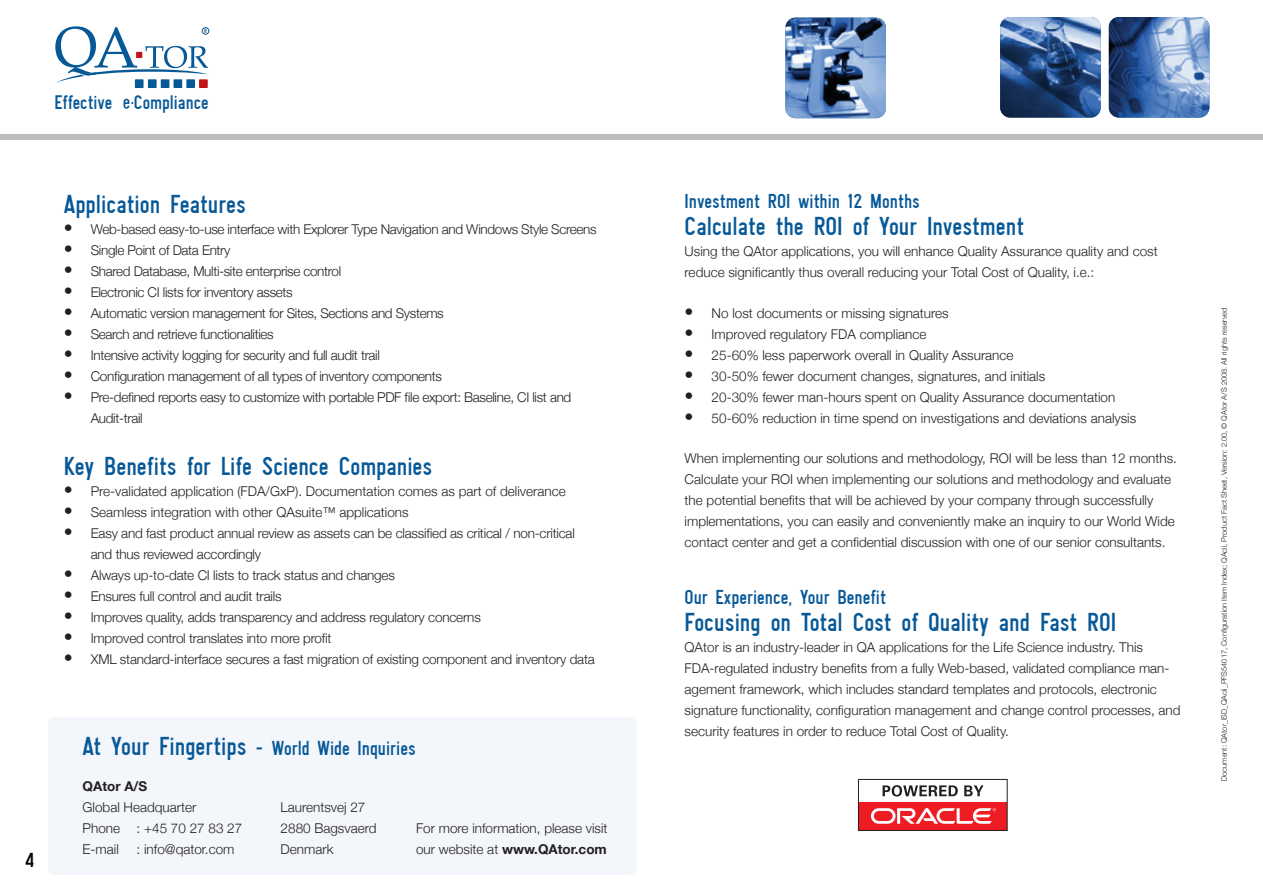
<style>
.page{position:relative;width:1263px;height:893px;background:#fff}
.page>*{position:absolute;margin:0;border:0;box-sizing:border-box;transform-origin:0 0}
.t1{font:27px "Snv D Reg Con";color:#075897}
.t2{font:21px "Snv D Reg Con";color:#075897}
.t3{font:21px "Snv D Reg Con";color:#040503}
.t4{font:20.4px "Snv D Reg Con";color:#075897}
.t5{font:300 13.5px/21px "Helvetica Neue";color:#231f20}
.t6{font:300 13.5px/21px "Helvetica Neue";letter-spacing:-.025em;color:#231f20}
.t7{font:700 13.5px "Helvetica Neue";color:#231f20}
.t8{font:300 7.5px "Helvetica Neue";color:#231f20}
.t9{font:6.3px "Snv D Reg Con";color:#075897}
.s1{font-size:18px}
.s2{font-size:27px}
.s3{font-weight:700}
</style>
<div class="page">
<div style="left:859px;top:802px;width:148px;height:28px;background:#ee1d23"></div>
<svg style="left:871px;top:808px;width:125px;height:16px"></svg>
<svg style="left:882px;top:785px;width:76px;height:11px"></svg>
<svg style="left:964px;top:785px;width:19px;height:11px"></svg>
<div style="left:858px;top:779px;width:149px;height:52px;border:1px solid #231f20"></div>
<div style="left:48px;top:717px;width:589px;height:158px;background:#f3f6fa;border-radius:7px"></div>
<div style="left:1px;top:134px;width:1262px;height:6px;background:#bcbdc0"></div>
<img style="left:1000px;top:17px;width:101px;height:101px">
<img style="left:1109px;top:17px;width:100px;height:101px">
<img style="left:785px;top:18px;width:101px;height:100px">
<div style="left:199px;top:79px;width:9px;height:9px;background:#c4121a"></div>
<svg style="left:55px;top:26px;width:153px;height:57px"></svg>
<div style="left:186px;top:79px;width:9px;height:9px;background:#075897"></div>
<div style="left:173px;top:79px;width:9px;height:9px;background:#075897"></div>
<div style="left:161px;top:79px;width:8px;height:9px;background:#075897"></div>
<div style="left:148px;top:79px;width:9px;height:9px;background:#075897"></div>
<svg style="left:124px;top:99px;width:9px;height:10px"></svg>
<div style="left:135px;top:79px;width:9px;height:9px;background:#075897"></div>
<div style="left:202px;top:27px;width:7px;height:8px;border:1px solid #075897;border-radius:50%"></div>
<p class="t9" style="left:204px;top:27px;width:4px">R</p>
<h3 class="t4" style="left:55px;top:90px;width:156px">Effective Compliance</h3>
<h2 class="t3" style="left:26px;top:848px;width:10px">4</h2>
<h1 class="t1" style="left:64px;top:188px;width:184px">Application Features</h1>
<p class="t6" style="left:64px;top:218px;width:534px"><span class="s1">•</span> Web-based easy-to-use interface with Explorer Type Navigation and Windows Style Screens</p>
<p class="t6" style="left:64px;top:239px;width:168px"><span class="s1">•</span> Single Point of Data Entry</p>
<p class="t6" style="left:64px;top:260px;width:279px"><span class="s1">•</span> Shared Database, Multi-site enterprise control</p>
<p class="t6" style="left:64px;top:281px;width:230px"><span class="s1">•</span> Electronic CI lists for inventory assets</p>
<p class="t6" style="left:64px;top:302px;width:381px"><span class="s1">•</span> Automatic version management for Sites, Sections and Systems</p>
<p class="t6" style="left:64px;top:323px;width:211px"><span class="s1">•</span> Search and retrieve functionalities</p>
<p class="t6" style="left:64px;top:344px;width:318px"><span class="s1">•</span> Intensive activity logging for security and full audit trail</p>
<p class="t6" style="left:64px;top:365px;width:380px"><span class="s1">•</span> Configuration management of all types of inventory components</p>
<p class="t6" style="left:91px;top:386px;width:482px;text-indent:-27px"><span class="s1">•</span> Pre-defined reports easy to customize with portable PDF file export: Baseline, CI list and<br>Audit-trail</p>
<h1 class="t1" style="left:64px;top:450px;width:370px">Key Benefits for Life Science Companies</h1>
<p class="t5" style="left:64px;top:480px;width:503px"><span class="s1">•</span> Pre-validated application (FDA/GxP). Documentation comes as part of deliverance</p>
<p class="t5" style="left:64px;top:501px;width:346px"><span class="s1">•</span> Seamless integration with other QAsuite™ applications</p>
<p class="t5" style="left:91px;top:522px;width:486px;text-indent:-27px"><span class="s1">•</span> Easy and fast product annual review as assets can be classified as critical / non-critical and thus reviewed accordingly</p>
<p class="t5" style="left:64px;top:564px;width:333px"><span class="s1">•</span> Always up-to-date CI lists to track status and changes</p>
<p class="t5" style="left:64px;top:585px;width:219px"><span class="s1">•</span> Ensures full control and audit trails</p>
<p class="t5" style="left:64px;top:606px;width:419px"><span class="s1">•</span> Improves quality, adds transparency and address regulatory concerns</p>
<p class="t5" style="left:64px;top:627px;width:269px"><span class="s1">•</span> Improved control translates into more profit</p>
<p class="t5" style="left:64px;top:648px;width:532px"><span class="s1">•</span> XML standard-interface secures a fast migration of existing component and inventory data</p>
<h2 class="t2" style="left:82px;top:736px;width:335px"><span class="s2">At Your Fingertips</span> - World Wide Inquiries</h2>
<p class="t7" style="left:83px;top:778px;width:66px">QAtor A/S</p>
<p class="t5" style="left:83px;top:796px;width:161px">Global Headquarter<br>Phone : +45 70 27 83 27<br>E-mail</p>
<p class="t5" style="left:137px;top:838px;width:99px">: info@qator.com</p>
<p class="t5" style="left:281px;top:796px;width:97px">Laurentsvej 27<br>2880 Bagsvaerd<br>Denmark</p>
<p class="t5" style="left:416px;top:817px;width:193px">For more information, please visit our website at <span class="s3">www.QAtor.com</span></p>
<h2 class="t2" style="left:685px;top:189px;width:237px">Investment ROI within 12 Months</h2>
<h1 class="t1" style="left:685px;top:211px;width:341px">Calculate the ROI of Your Investment</h1>
<p class="t5" style="left:685px;top:240px;width:475px">Using the QAtor applications, you will enhance Quality Assurance quality and cost reduce significantly thus overall reducing your Total Cost of Quality, i.e.:</p>
<p class="t5" style="left:685px;top:302px;width:266px"><span class="s1">•</span> No lost documents or missing signatures</p>
<p class="t5" style="left:685px;top:323px;width:243px"><span class="s1">•</span> Improved regulatory FDA compliance</p>
<p class="t5" style="left:685px;top:344px;width:330px"><span class="s1">•</span> 25-60% less paperwork overall in Quality Assurance</p>
<p class="t5" style="left:685px;top:365px;width:362px"><span class="s1">•</span> 30-50% fewer document changes, signatures, and initials</p>
<p class="t5" style="left:685px;top:386px;width:432px"><span class="s1">•</span> 20-30% fewer man-hours spent on Quality Assurance documentation</p>
<p class="t5" style="left:685px;top:407px;width:453px"><span class="s1">•</span> 50-60% reduction in time spend on investigations and deviations analysis</p>
<p class="t5" style="left:685px;top:447px;width:494px">When implementing our solutions and methodology, ROI will be less than 12 months.<br>Calculate your ROI when implementing our solutions and methodology and evaluate the potential benefits that will be achieved by your company through successfully implementations, you can easily and conveniently make an inquiry to our World Wide contact center and get a confidential discussion with one of our senior consultants.</p>
<h2 class="t2" style="left:685px;top:585px;width:203px">Our Experience, Your Benefit</h2>
<h1 class="t1" style="left:685px;top:607px;width:433px">Focusing on Total Cost of Quality and Fast ROI</h1>
<p class="t5" style="left:685px;top:636px;width:497px">QAtor is an industry-leader in QA applications for the Life Science industry. This FDA-regulated industry benefits from a fully Web-based, validated compliance man&shy;agement framework, which includes standard templates and protocols, electronic signature functionality, configuration management and change control processes, and security features in order to reduce Total Cost of Quality.</p>
<p class="t8" style="left:1220px;top:781px;width:475px;rotate:-90deg">Document: QAtor_ISD_QAcii_PFS54017, Configuration Item Index; QAcii, Product Fact Sheet, Version: 2.00, © QAtor A/S 2008. All rights reserved</p>
</div>
